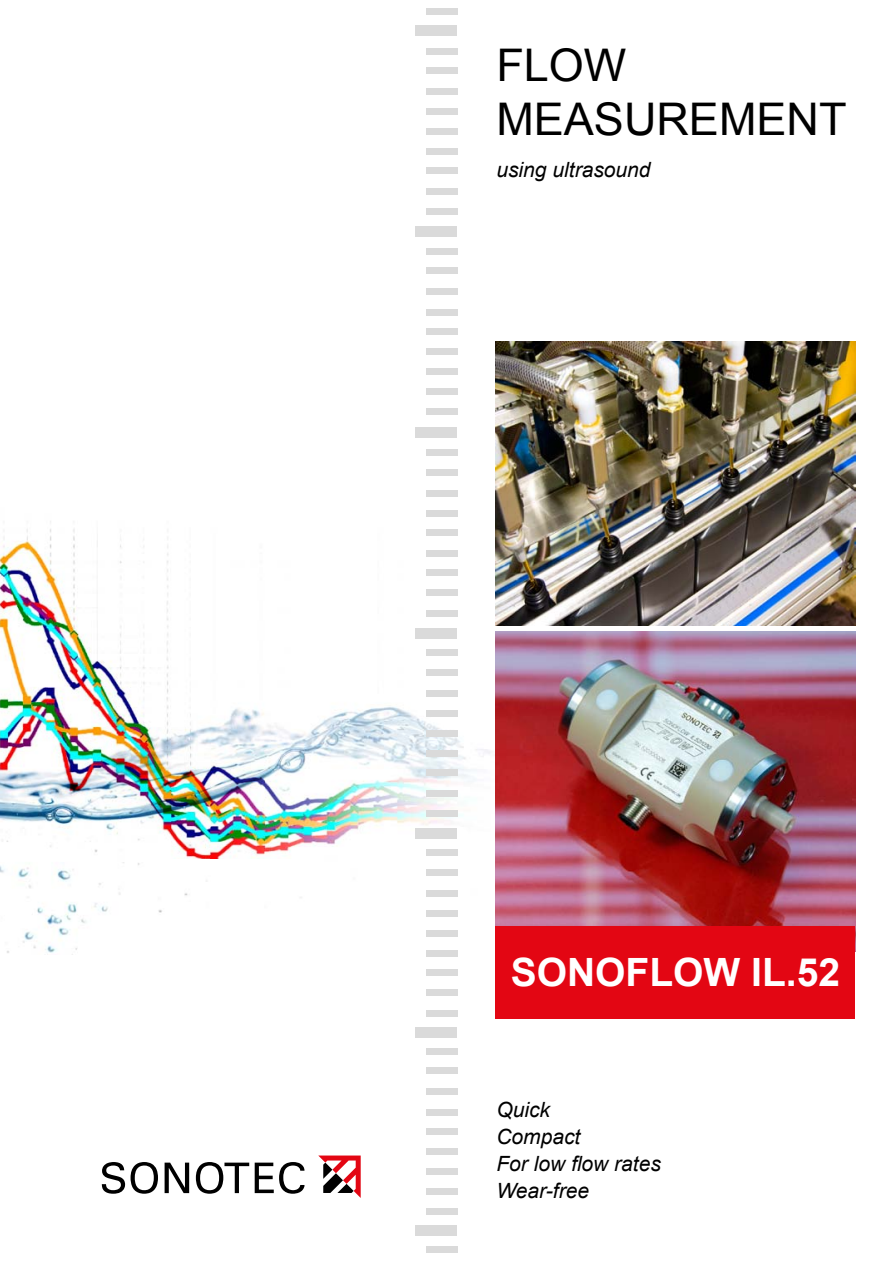
<style>
.page{position:relative;width:893px;height:1263px;background:#fff}
.page>*{position:absolute;margin:0;border:0;box-sizing:border-box;transform-origin:0 0}
.t1{font:45px/54px "Arial";color:#000}
.t2{font:700 39px "Arial";color:#fff}
.t3{font:italic 21px/27px "Arial";color:#000}
</style>
<div class="page">
<img style="left:0;top:862px;width:458px;height:93px">
<img style="left:495px;top:631px;width:360px;height:295px">
<img style="left:495px;top:341px;width:360px;height:285px">
<img style="left:0;top:474px;width:561px;height:385px">
<div style="left:426px;top:8px;width:31px;height:6px;background:#dadada"></div>
<div style="left:426px;top:48px;width:31px;height:6px;background:#dadada"></div>
<div style="left:426px;top:67px;width:31px;height:7px;background:#dadada"></div>
<div style="left:426px;top:88px;width:31px;height:6px;background:#dadada"></div>
<div style="left:426px;top:109px;width:31px;height:6px;background:#dadada"></div>
<div style="left:426px;top:128px;width:31px;height:6px;background:#dadada"></div>
<div style="left:426px;top:148px;width:31px;height:7px;background:#dadada"></div>
<div style="left:426px;top:168px;width:31px;height:6px;background:#dadada"></div>
<div style="left:426px;top:188px;width:31px;height:6px;background:#dadada"></div>
<div style="left:426px;top:209px;width:31px;height:6px;background:#dadada"></div>
<div style="left:426px;top:248px;width:31px;height:6px;background:#dadada"></div>
<div style="left:426px;top:268px;width:31px;height:6px;background:#dadada"></div>
<div style="left:426px;top:289px;width:31px;height:6px;background:#dadada"></div>
<div style="left:426px;top:309px;width:31px;height:6px;background:#dadada"></div>
<div style="left:426px;top:329px;width:31px;height:6px;background:#dadada"></div>
<div style="left:426px;top:349px;width:31px;height:6px;background:#dadada"></div>
<div style="left:426px;top:368px;width:31px;height:6px;background:#dadada"></div>
<div style="left:426px;top:389px;width:31px;height:6px;background:#dadada"></div>
<div style="left:426px;top:409px;width:31px;height:6px;background:#dadada"></div>
<div style="left:426px;top:450px;width:31px;height:6px;background:#dadada"></div>
<div style="left:426px;top:469px;width:31px;height:6px;background:#dadada"></div>
<div style="left:426px;top:490px;width:31px;height:6px;background:#dadada"></div>
<div style="left:426px;top:510px;width:31px;height:6px;background:#dadada"></div>
<div style="left:426px;top:530px;width:31px;height:6px;background:#dadada"></div>
<div style="left:426px;top:550px;width:31px;height:6px;background:#dadada"></div>
<div style="left:426px;top:569px;width:31px;height:7px;background:#dadada"></div>
<div style="left:426px;top:590px;width:31px;height:6px;background:#dadada"></div>
<div style="left:426px;top:610px;width:31px;height:6px;background:#dadada"></div>
<div style="left:426px;top:650px;width:31px;height:6px;background:#dadada"></div>
<div style="left:426px;top:669px;width:31px;height:6px;background:#dadada"></div>
<div style="left:426px;top:690px;width:31px;height:6px;background:#dadada"></div>
<div style="left:426px;top:711px;width:31px;height:6px;background:#dadada"></div>
<div style="left:426px;top:730px;width:31px;height:6px;background:#dadada"></div>
<div style="left:426px;top:750px;width:31px;height:6px;background:#dadada"></div>
<div style="left:426px;top:770px;width:31px;height:6px;background:#dadada"></div>
<div style="left:426px;top:790px;width:31px;height:6px;background:#dadada"></div>
<div style="left:426px;top:810px;width:31px;height:6px;background:#dadada"></div>
<div style="left:426px;top:850px;width:31px;height:6px;background:#dadada"></div>
<div style="left:426px;top:869px;width:31px;height:6px;background:#dadada"></div>
<div style="left:426px;top:890px;width:31px;height:6px;background:#dadada"></div>
<div style="left:426px;top:910px;width:31px;height:6px;background:#dadada"></div>
<div style="left:426px;top:930px;width:31px;height:6px;background:#dadada"></div>
<div style="left:426px;top:950px;width:31px;height:6px;background:#dadada"></div>
<div style="left:426px;top:969px;width:31px;height:7px;background:#dadada"></div>
<div style="left:426px;top:990px;width:31px;height:6px;background:#dadada"></div>
<div style="left:426px;top:1010px;width:31px;height:6px;background:#dadada"></div>
<div style="left:426px;top:1048px;width:31px;height:6px;background:#dadada"></div>
<div style="left:426px;top:1068px;width:31px;height:6px;background:#dadada"></div>
<div style="left:426px;top:1088px;width:31px;height:6px;background:#dadada"></div>
<div style="left:426px;top:1109px;width:31px;height:6px;background:#dadada"></div>
<div style="left:426px;top:1128px;width:31px;height:6px;background:#dadada"></div>
<div style="left:426px;top:1149px;width:31px;height:6px;background:#dadada"></div>
<div style="left:426px;top:1168px;width:31px;height:6px;background:#dadada"></div>
<div style="left:426px;top:1188px;width:31px;height:6px;background:#dadada"></div>
<div style="left:426px;top:1209px;width:31px;height:6px;background:#dadada"></div>
<div style="left:426px;top:1246px;width:31px;height:6px;background:#dadada"></div>
<div style="left:415px;top:26px;width:42px;height:10px;background:#dadada"></div>
<div style="left:415px;top:226px;width:42px;height:11px;background:#dadada"></div>
<div style="left:415px;top:427px;width:42px;height:11px;background:#dadada"></div>
<div style="left:415px;top:628px;width:42px;height:11px;background:#dadada"></div>
<div style="left:415px;top:828px;width:42px;height:11px;background:#dadada"></div>
<div style="left:415px;top:1027px;width:42px;height:11px;background:#dadada"></div>
<div style="left:415px;top:1225px;width:42px;height:11px;background:#dadada"></div>
<div style="left:495px;top:926px;width:360px;height:92px;background:#e30613"></div>
<svg style="left:102px;top:1155px;width:259px;height:43px"></svg>
<h1 class="t1" style="left:496px;top:38px;width:352px">FLOW<br>MEASUREMENT</h1>
<p class="t3" style="left:496px;top:156px;width:156px">using ultrasound</p>
<h2 class="t2" style="left:511px;top:947px;width:331px">SONOFLOW IL.52</h2>
<p class="t3" style="left:496px;top:1096px;width:166px">Quick<br>Compact<br>For low flow rates<br>Wear-free</p>
</div>
